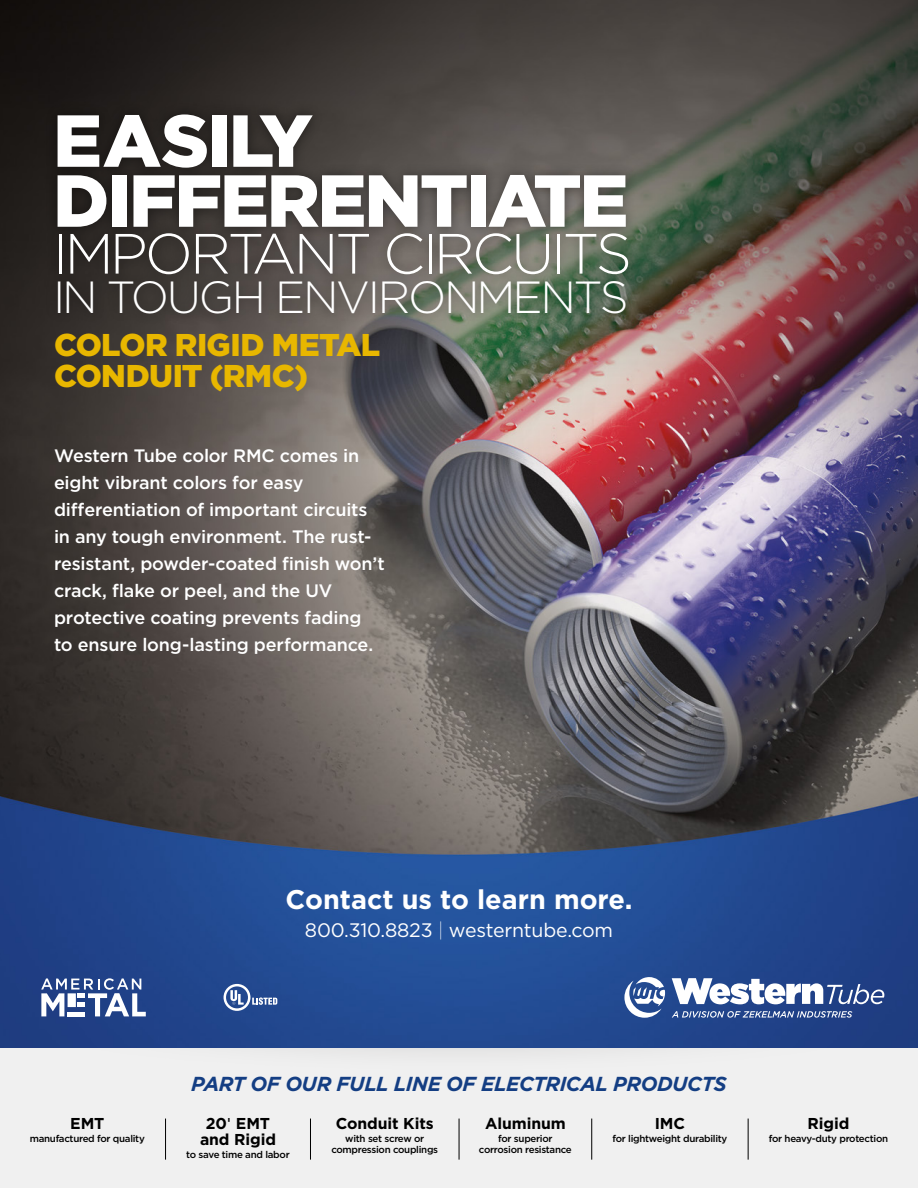
<style>
.page{position:relative;width:918px;height:1188px;background:#fff}
.page>*{position:absolute;margin:0;border:0;box-sizing:border-box;transform-origin:0 0}
.t1{font:900 73.5px/60px "Gotham";letter-spacing:-.03em;color:#fff}
.t2{font:300 56.7px "Gotham";letter-spacing:-.05em;color:#fff}
.t3{font:300 45px "Gotham";letter-spacing:-.05em;color:#fff}
.t4{font:900 31.5px/31.8px "Gotham";letter-spacing:-.02em;color:#e8b700}
.t5{font:700 27px "Gotham";color:#fff}
.t6{font:italic 700 20.25px "Gotham";letter-spacing:-.025em;color:#143e83}
.t7{font:19.5px "Gotham";letter-spacing:-.01em;color:#fff}
.t8{font:500 18px/27px "Gotham";letter-spacing:-.01em;color:#fff}
.t9{font:700 15.75px/15.8px "Gotham";letter-spacing:-.005em;color:#000;text-align:center}
.t10{font:500 9.75px/11.2px "Gotham";letter-spacing:-.03em;color:#000;text-align:center}
.s1{font-weight:200}
.s2{font-family:"Frutiger LT Std";font-weight:400}
</style>
<div class="page">
<img style="left:0;top:0;width:918px;height:1048px">
<div style="left:45px;top:102px;width:595px;height:224px;background:#000;opacity:.45"></div>
<svg style="left:224px;top:984px;width:53px;height:27px"></svg>
<svg style="left:672px;top:1011px;width:180px;height:7px"></svg>
<svg style="left:624px;top:977px;width:41px;height:41px"></svg>
<svg style="left:672px;top:978px;width:212px;height:26px"></svg>
<svg style="left:41px;top:978px;width:105px;height:38px"></svg>
<div style="left:0;top:1048px;width:918px;height:140px;background:#f0f0f0"></div>
<hr style="left:165px;top:1119px;width:1px;height:41px;background:#000">
<hr style="left:310px;top:1119px;width:1px;height:41px;background:#000">
<hr style="left:459px;top:1119px;width:1px;height:41px;background:#000">
<hr style="left:591px;top:1119px;width:1px;height:41px;background:#000">
<hr style="left:748px;top:1119px;width:1px;height:41px;background:#000">
<h1 class="t1" style="left:53px;top:110px;width:577px">EASILY<br>DIFFERENTIATE</h1>
<h2 class="t2" style="left:53px;top:218px;width:580px">IMPORTANT CIRCUITS</h2>
<h3 class="t3" style="left:53px;top:268px;width:577px">IN TOUGH ENVIRONMENTS</h3>
<h3 class="t4" style="left:54px;top:328px;width:328px">COLOR RIGID METAL<br>CONDUIT (RMC)</h3>
<p class="t8" style="left:54px;top:441px;width:332px">Western Tube color RMC comes in eight vibrant colors for easy differentiation of important circuits in any tough environment. The rust&shy;resistant, powder-coated finish won’t crack, flake or peel, and the UV protective coating prevents fading<br>to ensure long-lasting performance.</p>
<h3 class="t5" style="left:286px;top:882px;width:348px">Contact us to learn more.</h3>
<p class="t7" style="left:305px;top:918px;width:310px">800.310.8823 <span class="s1">|</span> westerntube.com</p>
<p class="t9" style="left:70px;top:1116px;width:36px">EMT</p>
<p class="t10" style="left:30px;top:1133px;width:117px">manufactured for quality</p>
<p class="t6" style="left:191px;top:1071px;width:537px">PART OF OUR FULL LINE OF ELECTRICAL PRODUCTS</p>
<p class="t9" style="left:655px;top:1116px;width:32px">IMC</p>
<p class="t10" style="left:612px;top:1133px;width:116px">for lightweight durability</p>
<p class="t9" style="left:336px;top:1116px;width:100px">Conduit Kits</p>
<p class="t10" style="left:331px;top:1133px;width:108px">with set screw or compression couplings</p>
<p class="t9" style="left:485px;top:1116px;width:82px">Aluminum</p>
<p class="t10" style="left:479px;top:1133px;width:94px">for superior corrosion resistance</p>
<p class="t9" style="left:200px;top:1116px;width:78px">20<span class="s2">'</span> EMT and Rigid</p>
<p class="t10" style="left:186px;top:1149px;width:105px">to save time and labor</p>
<p class="t9" style="left:808px;top:1116px;width:43px">Rigid</p>
<p class="t10" style="left:769px;top:1133px;width:121px">for heavy-duty protection</p>
</div>
